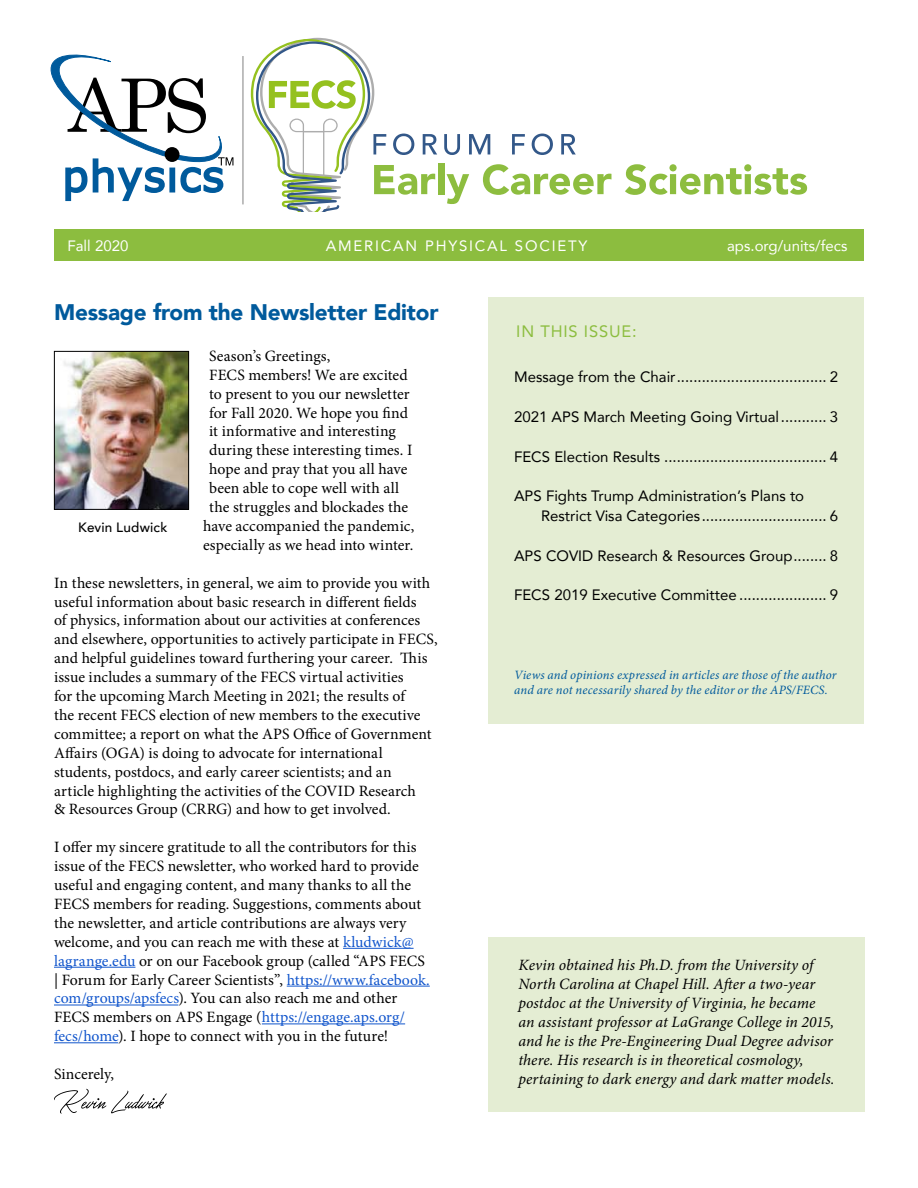
<style>
.page{position:relative;width:918px;height:1188px;background:#fff}
.page>*{position:absolute;margin:0;border:0;box-sizing:border-box;transform-origin:0 0}
.t1{font:900 22.5px "Avenir";letter-spacing:-.01em;color:#005a9c}
.t2{font:16.5px "Avenir";letter-spacing:.05em;color:#8cbd3f}
.t3{font:15.75px/18.9px "Minion Pro";color:#000}
.t4{font:italic 15.75px/18.9px "Minion Pro";color:#000}
.t5{font:15px/19.5px "Avenir";color:#000}
.t6{font:15px "Avenir";color:#fff}
.t7{font:15px "Avenir";letter-spacing:.12em;color:#fff}
.t8{font:500 13.5px "Avenir";letter-spacing:.015em;color:#000}
.t9{font:italic 12.75px/15px "Minion Pro";letter-spacing:.01em;color:#005a9c}
.s1{color:#15c}
</style>
<div class="page">
<hr style="left:343px;top:948px;width:71px;height:1px;background:#15c">
<hr style="left:54px;top:967px;width:81px;height:1px;background:#15c">
<hr style="left:287px;top:986px;width:143px;height:1px;background:#15c">
<hr style="left:54px;top:1005px;width:124px;height:1px;background:#15c">
<hr style="left:262px;top:1024px;width:143px;height:1px;background:#15c">
<hr style="left:54px;top:1042px;width:64px;height:1px;background:#15c">
<div style="left:488px;top:297px;width:376px;height:427px;background:#e4edd3"></div>
<svg style="left:50px;top:54px;width:183px;height:148px"></svg>
<svg style="left:444px;top:134px;width:16px;height:21px"></svg>
<svg style="left:469px;top:134px;width:21px;height:20px"></svg>
<svg style="left:512px;top:134px;width:13px;height:20px"></svg>
<svg style="left:532px;top:134px;width:21px;height:21px"></svg>
<svg style="left:561px;top:134px;width:15px;height:20px"></svg>
<div style="left:438px;top:163px;width:6px;height:31px;background:#8dbd3f"></div>
<svg style="left:447px;top:174px;width:22px;height:30px"></svg>
<svg style="left:483px;top:164px;width:128px;height:31px"></svg>
<svg style="left:625px;top:164px;width:182px;height:31px"></svg>
<svg style="left:251px;top:38px;width:186px;height:174px"></svg>
<hr style="left:242px;top:56px;width:2px;height:148px;background:#adadad">
<div style="left:54px;top:229px;width:810px;height:31px;background:#8cbd3f"></div>
<svg style="left:54px;top:1089px;width:113px;height:25px"></svg>
<img style="left:56px;top:353px;width:131px;height:155px">
<div style="left:54px;top:351px;width:135px;height:159px;border:1px solid #000"></div>
<div style="left:488px;top:937px;width:377px;height:175px;background:#e4edd3"></div>
<p class="t6" style="left:68px;top:233px;width:62px">Fall 2020</p>
<p class="t7" style="left:326px;top:233px;width:263px">AMERICAN PHYSICAL SOCIETY</p>
<p class="t6" style="left:727px;top:233px;width:122px">aps.org/units/fecs</p>
<h1 class="t1" style="left:54px;top:292px;width:386px">Message from the Newsletter Editor</h1>
<p class="t3" style="left:209px;top:346px;width:123px">Season’s Greetings,</p>
<p class="t3" style="left:209px;top:365px;width:200px">FECS members! We are excited</p>
<p class="t3" style="left:209px;top:384px;width:202px">to present to you our newsletter</p>
<p class="t3" style="left:209px;top:403px;width:200px">for Fall 2020. We hope you find</p>
<p class="t3" style="left:209px;top:422px;width:188px">it informative and interesting</p>
<p class="t3" style="left:209px;top:441px;width:205px">during these interesting times. I</p>
<p class="t3" style="left:209px;top:460px;width:200px">hope and pray that you all have</p>
<p class="t3" style="left:209px;top:479px;width:191px">been able to cope well with all</p>
<p class="t3" style="left:209px;top:498px;width:201px">the struggles and blockades the</p>
<p class="t3" style="left:203px;top:517px;width:213px">have accompanied the pandemic,</p>
<p class="t3" style="left:203px;top:535px;width:212px">especially as we head into winter.</p>
<p class="t3" style="left:54px;top:573px;width:385px">In these newsletters, in general, we aim to provide you with useful information about basic research in different fields<br>of physics, information about our activities at conferences and elsewhere, opportunities to actively participate in FECS, and helpful guidelines toward furthering your career. This issue includes a summary of the FECS virtual activities<br>for the upcoming March Meeting in 2021; the results of<br>the recent FECS election of new members to the executive committee; a report on what the APS Office of Government Affairs (OGA) is doing to advocate for international students, postdocs, and early career scientists; and an<br>article highlighting the activities of the COVID Research<br>&amp; Resources Group (CRRG) and how to get involved.</p>
<p class="t3" style="left:54px;top:838px;width:377px">I offer my sincere gratitude to all the contributors for this issue of the FECS newsletter, who worked hard to provide useful and engaging content, and many thanks to all the FECS members for reading. Suggestions, comments about the newsletter, and article contributions are always very welcome, and you can reach me with these at <span class="s1">kludwick@ lagrange.edu</span> or on our Facebook group (called “APS FECS | Forum for Early Career Scientists”, <span class="s1">https://www.facebook. com/groups/apsfecs</span>). You can also reach me and other FECS members on APS Engage (<span class="s1">https://engage.aps.org/ fecs/home</span>). I hope to connect with you in the future!</p>
<p class="t3" style="left:54px;top:1065px;width:62px">Sincerely,</p>
<p class="t8" style="left:78px;top:516px;width:91px">Kevin Ludwick</p>
<p class="t2" style="left:516px;top:318px;width:122px">IN THIS ISSUE:</p>
<p class="t5" style="left:514px;top:367px;width:326px">Message from the Chair.................................... 2</p>
<p class="t5" style="left:514px;top:407px;width:326px">2021 APS March Meeting Going Virtual........... 3</p>
<p class="t5" style="left:514px;top:446px;width:326px">FECS Election Results ....................................... 4</p>
<p class="t5" style="left:541px;top:486px;width:298px;text-indent:-27px">APS Fights Trump Administration’s Plans to<br>Restrict Visa Categories.............................. 6</p>
<p class="t5" style="left:514px;top:545px;width:325px">APS COVID Research &amp; Resources Group........ 8</p>
<p class="t5" style="left:514px;top:585px;width:325px">FECS 2019 Executive Committee ..................... 9</p>
<p class="t9" style="left:514px;top:667px;width:324px">Views and opinions expressed in articles are those of the author and are not necessarily shared by the editor or the APS/FECS.</p>
<p class="t4" style="left:518px;top:956px;width:318px">Kevin obtained his Ph.D. from the University of North Carolina at Chapel Hill. After a two-year postdoc at the University of Virginia, he became an assistant professor at LaGrange College in 2015, and he is the Pre-Engineering Dual Degree advisor there. His research is in theoretical cosmology, pertaining to dark energy and dark matter models.</p>
</div>
